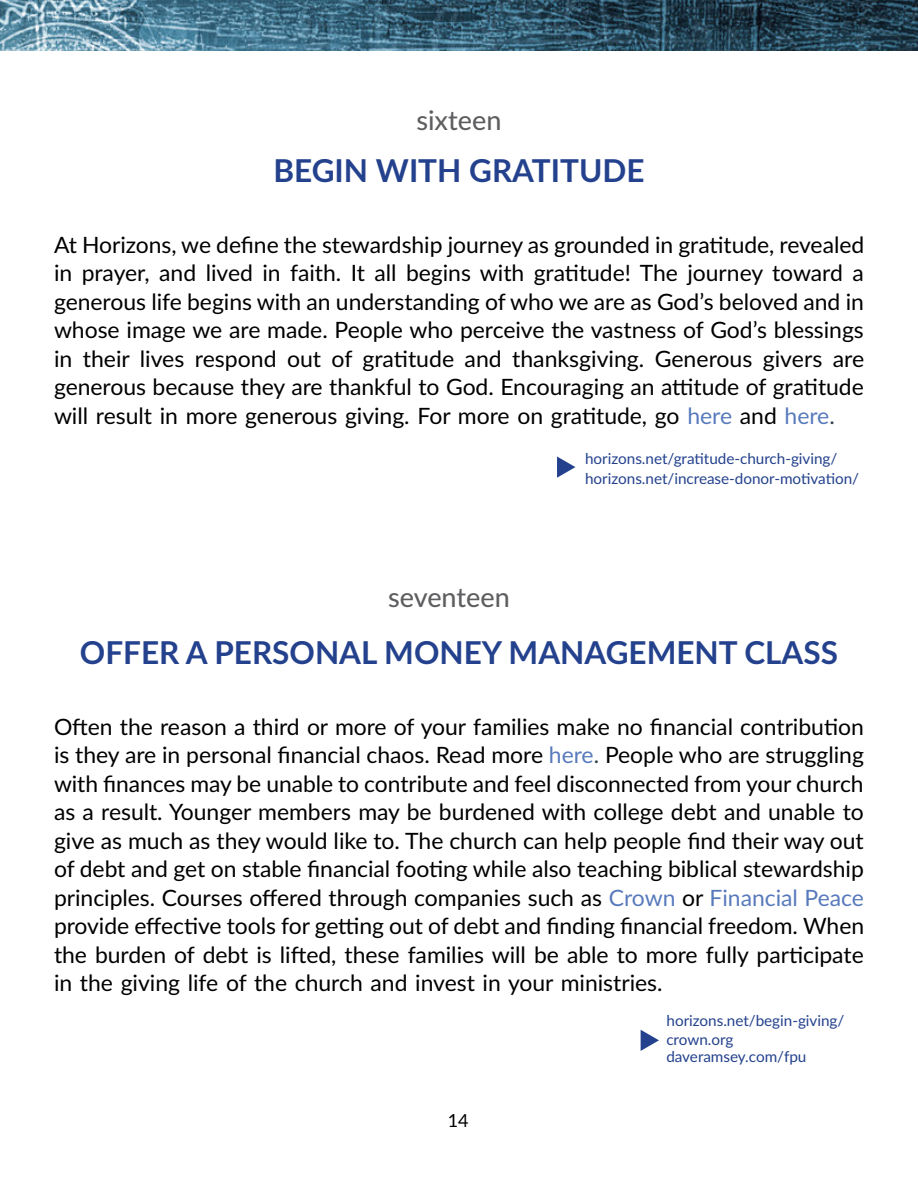
<style>
.page{position:relative;width:918px;height:1188px;background:#fff}
.page>*{position:absolute;margin:0;border:0;box-sizing:border-box;transform-origin:0 0}
.t1{font:700 31.5px "Lato";color:#23418d}
.t2{font:500 27px "Lato";color:#5e5e61}
.t3{font:22.5px/28.5px "Lato";color:#000;text-align:justify}
.t4{font:18px "Lato";color:#000}
.t5{font:15px/20.1px "Lato";color:#23418d}
.s1{color:#587abc}
.s2{color:#303e49}
</style>
<div class="page">
<img style="left:0;top:0;width:918px;height:51px">
<svg style="left:557px;top:456px;width:18px;height:22px"></svg>
<svg style="left:641px;top:1030px;width:18px;height:21px"></svg>
<p class="t2" style="left:416px;top:100px;width:87px">sixteen</p>
<h1 class="t1" style="left:273px;top:148px;width:373px">BEGIN WITH GRATITUDE</h1>
<p class="t3" style="left:54px;top:229px;width:812px">At Horizons, we define the stewardship journey as grounded in gratitude, revealed in prayer, and lived in faith. It all begins with gratitude! The journey toward a generous life begins with an understanding of who we are as God’s beloved and in whose image we are made. People who perceive the vastness of God’s blessings in their lives respond out of gratitude and thanksgiving. Generous givers are generous because they are thankful to God. Encouraging an attitude of gratitude will result in more generous giving. For more on gratitude, go <span class="s1">here</span> and <span class="s1">here</span><span class="s2">.</span></p>
<p class="t5" style="left:585px;top:447px;width:276px">horizons.net/gratitude-church-giving/ horizons.net/increase-donor-motivation/</p>
<p class="t2" style="left:388px;top:578px;width:123px">seventeen</p>
<h1 class="t1" style="left:80px;top:629px;width:760px">OFFER A PERSONAL MONEY MANAGEMENT CLASS</h1>
<p class="t3" style="left:54px;top:711px;width:812px">Often the reason a third or more of your families make no financial contribution is they are in personal financial chaos. Read more <span class="s1">here</span><span class="s2">.</span> People who are struggling with finances may be unable to contribute and feel disconnected from your church as a result. Younger members may be burdened with college debt and unable to give as much as they would like to. The church can help people find their way out of debt and get on stable financial footing while also teaching biblical stewardship principles. Courses offered through companies such as <span class="s1">Crown</span> or <span class="s1">Financial Peace </span>provide effective tools for getting out of debt and finding financial freedom. When the burden of debt is lifted, these families will be able to more fully participate in the giving life of the church and invest in your ministries.</p>
<p class="t5" style="left:667px;top:1010px;width:179px">horizons.net/begin-giving/</p>
<p class="t4" style="left:448px;top:1107px;width:22px">14</p>
<p class="t5" style="left:666px;top:1030px;width:142px;line-height:17.4px">crown.org daveramsey.com/fpu</p>
</div>
